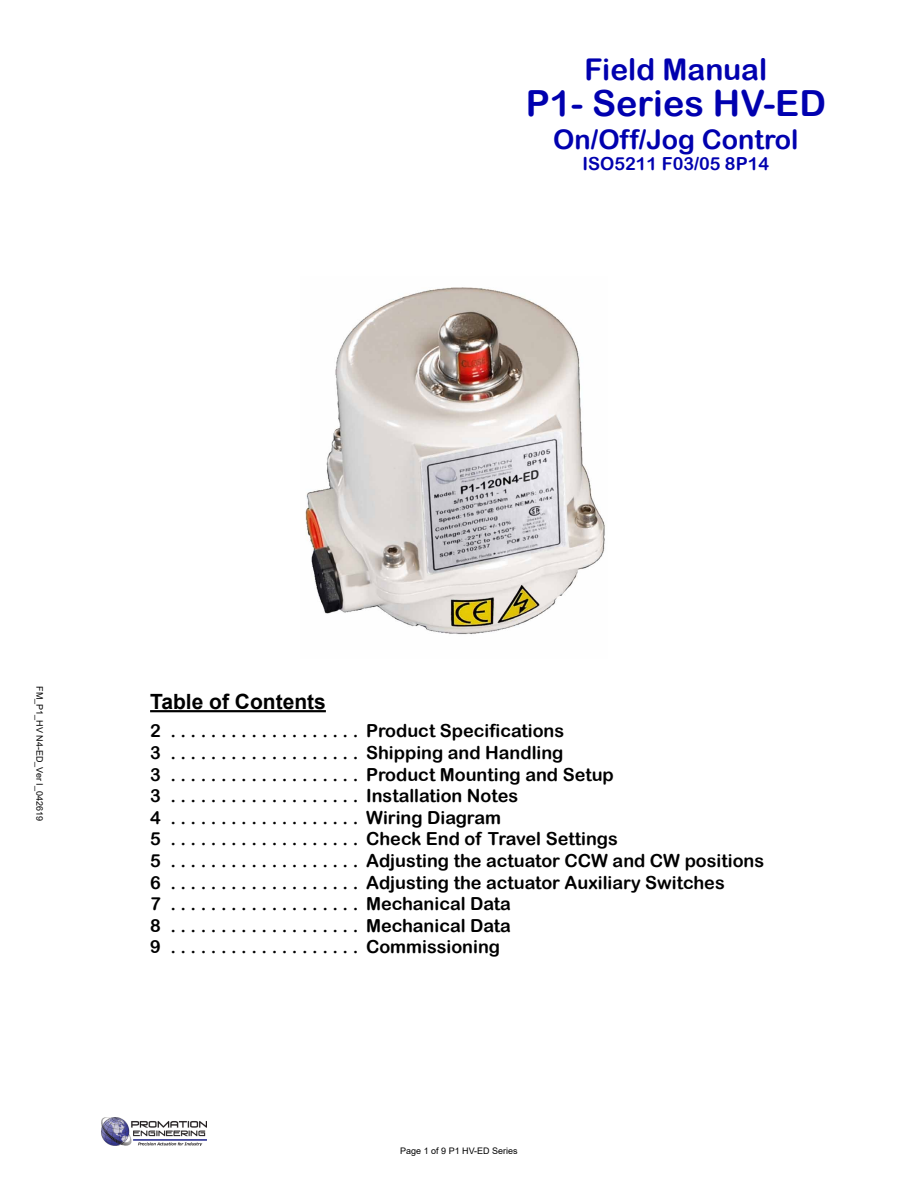
<style>
.page{position:relative;width:918px;height:1188px;background:#fff}
.page>*{position:absolute;margin:0;border:0;box-sizing:border-box;transform-origin:0 0}
.t1{font:36px "Arial Rounded MT Bold";color:#0000af}
.t2{font:30px "Arial Rounded MT Bold";color:#0000af}
.t3{font:27px "Arial Rounded MT Bold";color:#0000af}
.t4{font:700 21px "Arial";color:#000}
.t5{font:18px/21.6px "Arial Rounded MT Bold";color:#000}
.t6{font:18px "Arial Rounded MT Bold";color:#0000af}
.t7{font:9px "Arial";color:#000}
</style>
<div class="page">
<img style="left:102px;top:1118px;width:104px;height:28px">
<hr style="left:150px;top:710px;width:176px;height:2px;background:#000">
<img style="left:305px;top:287px;width:300px;height:348px">
<svg style="left:519px;top:469px;width:20px;height:12px"></svg>
<h2 class="t2" style="left:585px;top:52px;width:184px">Field Manual</h2>
<h1 class="t1" style="left:526px;top:82px;width:302px">P1- Series HV-ED</h1>
<h3 class="t3" style="left:553px;top:123px;width:247px">On/Off/Jog Control</h3>
<p class="t6" style="left:583px;top:153px;width:188px">ISO5211 F03/05 8P14</p>
<p class="t7" style="left:46px;top:686px;width:136px;rotate:90deg">FM_P1_HV N4-ED_Ver I_042619</p>
<p class="t4" style="left:150px;top:687px;width:177px">Table of Contents</p>
<p class="t5" style="left:150px;top:720px;width:616px">2 . . . . . . . . . . . . . . . . . . . Product Specifications<br>3 . . . . . . . . . . . . . . . . . . . Shipping and Handling<br>3 . . . . . . . . . . . . . . . . . . . Product Mounting and Setup<br>3 . . . . . . . . . . . . . . . . . . . Installation Notes<br>4 . . . . . . . . . . . . . . . . . . . Wiring Diagram<br>5 . . . . . . . . . . . . . . . . . . . Check End of Travel Settings<br>5 . . . . . . . . . . . . . . . . . . . Adjusting the actuator CCW and CW positions 6 . . . . . . . . . . . . . . . . . . . Adjusting the actuator Auxiliary Switches<br>7 . . . . . . . . . . . . . . . . . . . Mechanical Data<br>8 . . . . . . . . . . . . . . . . . . . Mechanical Data<br>9 . . . . . . . . . . . . . . . . . . . Commissioning</p>
<p class="t7" style="left:400px;top:1144px;width:119px">Page 1 of 9 P1 HV-ED Series</p>
</div>
